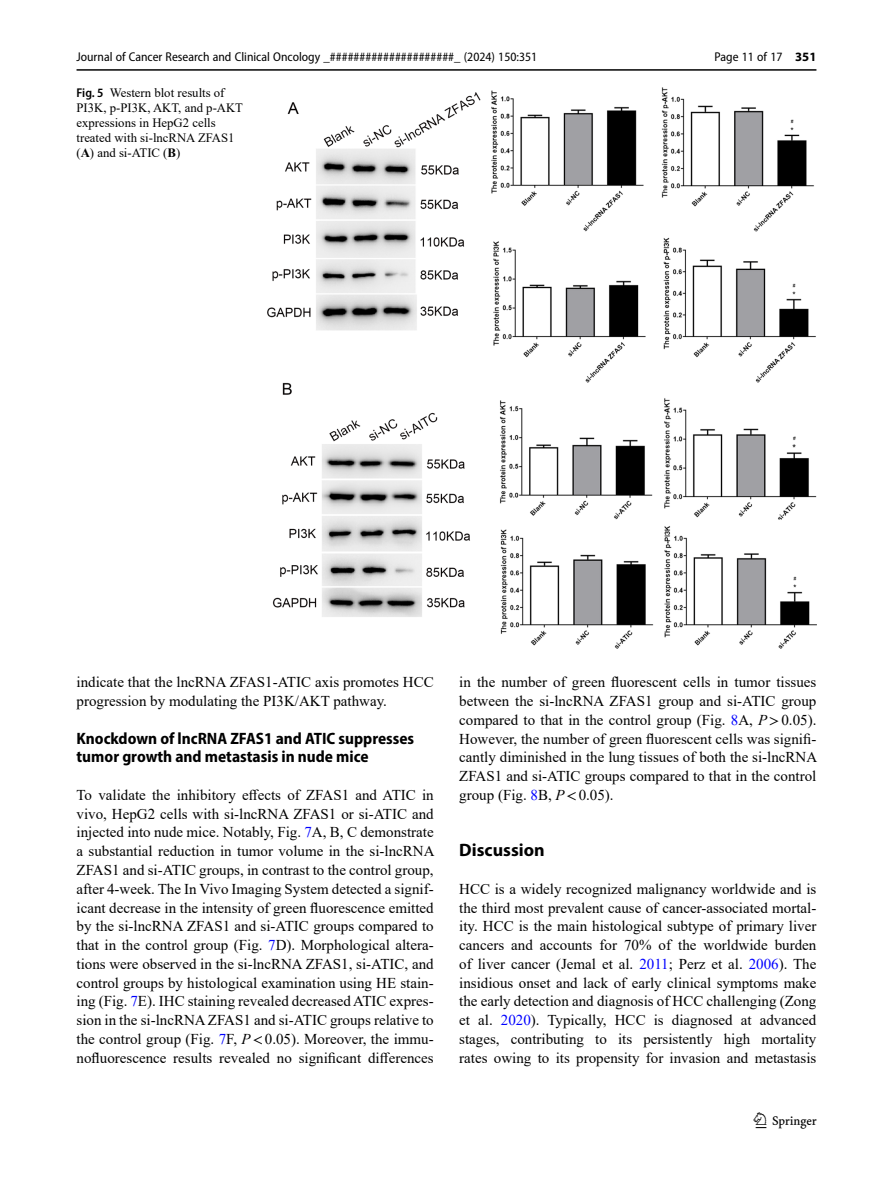
<style>
.page{position:relative;width:893px;height:1187px;background:#fff}
.page>*{position:absolute;margin:0;border:0;box-sizing:border-box;transform-origin:0 0}
.t1{font:22.5px "Springnew";color:#000}
.Head_1{font:700 18px "Myriad Pro";color:#000}
.Head_2{font:700 semi-condensed 16.5px/18.8px "Myriad Pro";color:#000}
.Body_Text{font:15px/18.8px "Times New Roman";color:#000;text-align:justify}
.Body_Text_Indent{font:15px/18.8px "Times New Roman";color:#000}
.Figure_Caption_Side{font:12.75px/15px "Times New Roman";color:#000}
.t2{font:semi-condensed 12.75px "Myriad Pro";color:#000}
.s1{font-family:"Myriad Pro";font-weight:600;font-stretch:semi-condensed}
.s2{font-weight:700}
.s3{font-weight:700;font-stretch:normal}
.s4{color:#00f}
.s5{font-style:italic}
.s6{font-family:"STIX"}
</style>
<div class="page">
<hr style="left:77px;top:69px;width:739px;height:2px;background:#000">
<img style="left:268px;top:87px;width:548px;height:561px">
<p class="t2" style="left:77px;top:49px;width:462px">Journal of Cancer Research and Clinical Oncology _#####################_ (2024) 150:351</p>
<p class="Figure_Caption_Side" style="left:77px;top:84px;width:168px"><span class="s1">Fig. 5</span> Western blot results of<br>PI3K, p-PI3K, AKT, and p-AKT expressions in HepG2 cells treated with si-lncRNA ZFAS1 (<span class="s2">A</span>) and si-ATIC (<span class="s2">B</span>)</p>
<p class="t2" style="left:715px;top:49px;width:103px">Page 11 of 17 <span class="s3">351</span></p>
<p class="Body_Text_Indent" style="left:77px;top:672px;width:359px">indicate that the lncRNA ZFAS1-ATIC axis promotes HCC progression by modulating the PI3K/AKT pathway.</p>
<p class="Head_2" style="left:77px;top:728px;width:339px">Knockdown of lncRNA ZFAS1 and ATIC suppresses tumor growth and metastasis in nude mice</p>
<p class="Body_Text" style="left:77px;top:785px;width:359px">To validate the inhibitory effects of ZFAS1 and ATIC in vivo, HepG2 cells with si-lncRNA ZFAS1 or si-ATIC and injected into nude mice. Notably, Fig. <span class="s4">7</span>A, B, C demonstrate a substantial reduction in tumor volume in the si-lncRNA ZFAS1 and si-ATIC groups, in contrast to the control group, after 4-week. The In Vivo Imaging System detected a signif&shy;icant decrease in the intensity of green fluorescence emitted by the si-lncRNA ZFAS1 and si-ATIC groups compared to that in the control group (Fig. <span class="s4">7</span>D). Morphological altera&shy;tions were observed in the si-lncRNA ZFAS1, si-ATIC, and control groups by histological examination using HE stain&shy;ing (Fig. <span class="s4">7</span>E). IHC staining revealed decreased ATIC expres&shy;sion in the si-lncRNA ZFAS1 and si-ATIC groups relative to the control group (Fig. <span class="s4">7</span>F, <span class="s5">P</span><span class="s6">&lt;</span>0.05). Moreover, the immu&shy;nofluorescence results revealed no significant differences</p>
<p class="Body_Text" style="left:459px;top:672px;width:359px">in the number of green fluorescent cells in tumor tissues between the si-lncRNA ZFAS1 group and si-ATIC group compared to that in the control group (Fig. <span class="s4">8</span>A, <span class="s5">P</span><span class="s6">&gt;</span>0.05).<br>However, the number of green fluorescent cells was signifi&shy;cantly diminished in the lung tissues of both the si-lncRNA ZFAS1 and si-ATIC groups compared to that in the control group (Fig. <span class="s4">8</span>B, <span class="s5">P</span><span class="s6">&lt;</span>0.05).</p>
<p class="Head_1" style="left:459px;top:838px;width:87px">Discussion</p>
<p class="Body_Text" style="left:459px;top:878px;width:359px">HCC is a widely recognized malignancy worldwide and is the third most prevalent cause of cancer-associated mortal&shy;ity. HCC is the main histological subtype of primary liver cancers and accounts for 70% of the worldwide burden of liver cancer (Jemal et al. <span class="s4">2011</span>; Perz et al. <span class="s4">2006</span>). The insidious onset and lack of early clinical symptoms make the early detection and diagnosis of HCC challenging (Zong et al. <span class="s4">2020</span>). Typically, HCC is diagnosed at advanced stages, contributing to its persistently high mortality rates owing to its propensity for invasion and metastasis</p>
<h1 class="t1" style="left:756px;top:1107px;width:63px">1 3</h1>
</div>
